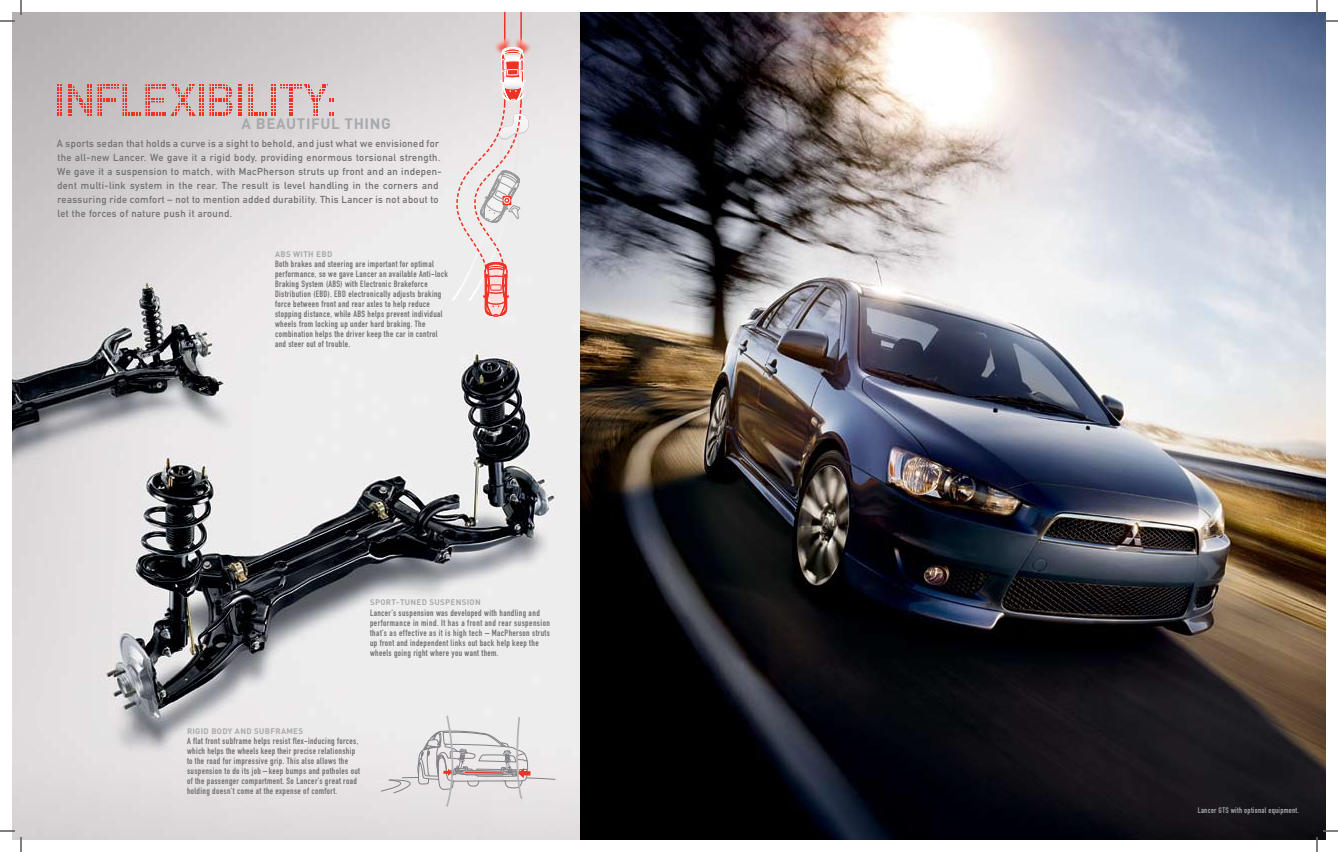
<style>
.page{position:relative;width:1338px;height:852px;background:#fff}
.page>*{position:absolute;margin:0;border:0;box-sizing:border-box;transform-origin:0 0}
.t1{font:700 15px "DIN";letter-spacing:.04em;color:#a7a9ac}
.t2{font:10px/14px "DIN Mittelschrift";letter-spacing:.04em;color:#717073}
.t3{font:9px/10px "DIN Engschrift";letter-spacing:.04em;color:#717073}
.t4{font:700 8px "DIN";letter-spacing:.04em;color:#a7a9ac}
.t5{font:8px "DIN Engschrift";letter-spacing:.04em;color:#a7a9ac}
</style>
<div class="page">
<img style="left:12px;top:12px;width:568px;height:828px">
<svg style="left:381px;top:716px;width:174px;height:91px;background:#e0dcdd"></svg>
<img style="left:456px;top:12px;width:82px;height:81px">
<svg style="left:449px;top:47px;width:82px;height:269px;background:#e9dada"></svg>
<svg style="left:57px;top:84px;width:4px;height:32px"></svg>
<svg style="left:238px;top:84px;width:4px;height:32px"></svg>
<svg style="left:68px;top:84px;width:23px;height:32px"></svg>
<svg style="left:98px;top:84px;width:134px;height:32px;background:#d1a19f"></svg>
<svg style="left:248px;top:84px;width:86px;height:32px;background:#dab2b0"></svg>
<img style="left:580px;top:12px;width:746px;height:828px">
<svg style="left:0;top:0;width:22px;height:22px"></svg>
<svg style="left:0;top:830px;width:22px;height:22px"></svg>
<svg style="left:1316px;top:0;width:22px;height:22px"></svg>
<svg style="left:1316px;top:830px;width:22px;height:22px"></svg>
<h1 class="t1" style="left:242px;top:113px;width:122px">A BEAUTIFUL THING</h1>
<p class="t2" style="left:57px;top:137px;width:386px">A sports sedan that holds a curve is a sight to behold, and just what we envisioned for the all-new Lancer. We gave it a rigid body, providing enormous torsional strength.<br>We gave it a suspension to match, with MacPherson struts up front and an indepen&shy;dent multi-link system in the rear. The result is level handling in the corners and reassuring ride comfort – not to mention added durability. This Lancer is not about to let the forces of nature push it around.</p>
<p class="t4" style="left:275px;top:249px;width:7px">ABS</p>
<p class="t4" style="left:293px;top:249px;width:41px">WITH EBD</p>
<p class="t3" style="left:275px;top:259px;width:174px">Both brakes and steering are important for optimal performance, so we gave Lancer an available Anti-lock Braking System (ABS) with Electronic Brakeforce Distribution (EBD). EBD electronically adjusts braking force between front and rear axles to help reduce stopping distance, while ABS helps prevent individual wheels from locking up under hard braking. The combination helps the driver keep the car in control and steer out of trouble.</p>
<p class="t4" style="left:370px;top:597px;width:17px">SPORT</p>
<p class="t4" style="left:396px;top:597px;width:86px">-TUNED SUSPENSION</p>
<p class="t3" style="left:370px;top:608px;width:181px">Lancer’s suspension was developed with handling and performance in mind. It has a front and rear suspension that’s as effective as it is high tech – MacPherson struts up front and independent links out back help keep the wheels going right where you want them.</p>
<p class="t4" style="left:187px;top:726px;width:31px">RIGID BODY</p>
<p class="t4" style="left:235px;top:726px;width:70px">AND SU BFRAMES</p>
<p class="t3" style="left:187px;top:736px;width:175px">A flat front subframe helps resist flex-inducing forces, which helps the wheels keep their precise relationship to the road for impressive grip. This also allows the suspension to do its job – keep bumps and potholes out of the passenger compartment. So Lancer’s great road holding doesn’t come at the expense of comfort.</p>
<p class="t5" style="left:1198px;top:805px;width:103px">Lancer GTS with optional equipment.</p>
</div>
